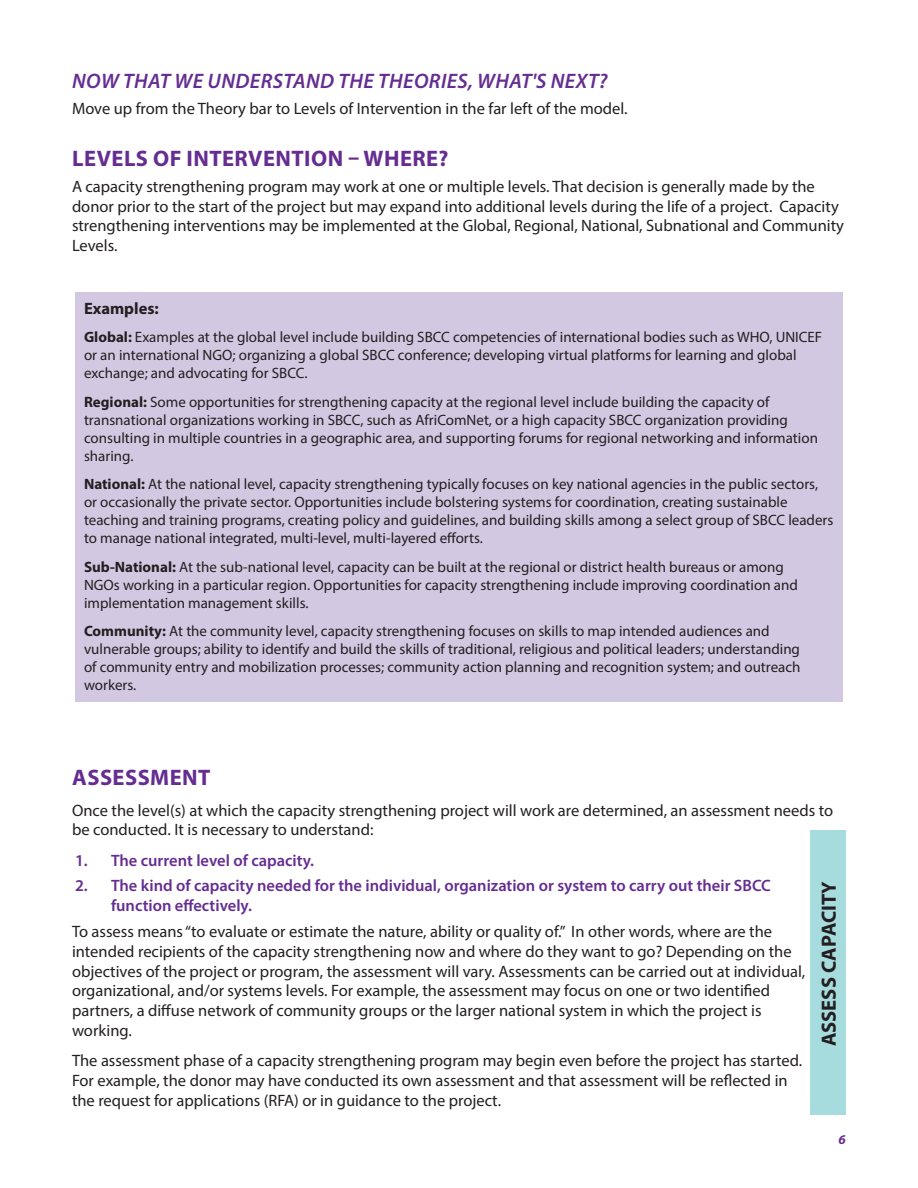
<style>
.page{position:relative;width:918px;height:1188px;background:#fff}
.page>*{position:absolute;margin:0;border:0;box-sizing:border-box;transform-origin:0 0}
.Subtitle1{font:700 22.5px "Myriad Pro";letter-spacing:.02em;color:#652d91}
.Subtitle2{font:italic 600 21px "Myriad Pro";letter-spacing:.02em;color:#652d91}
.t1{font:700 20.55px "Myriad Pro";color:#231f20}
.t2{font:16.5px/19.8px "Myriad Pro";color:#231f20}
.t3{font:600 16.5px/19.8px "Myriad Pro";color:#652d91}
.t4{font:700 16.5px "Myriad Pro";color:#231f20}
.t5{font:15px/18px "Myriad Pro";color:#231f20}
.t6{font:italic 700 13.5px "Myriad Pro";color:#652d91}
.s1{font-weight:700}
</style>
<div class="page">
<div style="left:811px;top:830px;width:35px;height:284px;background:#a7dcdf"></div>
<div style="left:75px;top:292px;width:768px;height:410px;background:#d3c8e2"></div>
<p class="Subtitle2" style="left:72px;top:67px;width:537px">NOW THAT WE UNDERSTAND THE THEORIES, WHAT'S NEXT?</p>
<p class="t2" style="left:72px;top:98px;width:557px">Move up from the Theory bar to Levels of Intervention in the far left of the model.</p>
<p class="Subtitle1" style="left:72px;top:144px;width:378px">LEVELS OF INTERVENTION – WHERE?</p>
<p class="t2" style="left:72px;top:176px;width:774px">A capacity strengthening program may work at one or multiple levels. That decision is generally made by the donor prior to the start of the project but may expand into additional levels during the life of a project. Capacity strengthening interventions may be implemented at the Global, Regional, National, Subnational and Community Levels.</p>
<p class="t4" style="left:84px;top:298px;width:76px">Examples:</p>
<p class="t5" style="left:84px;top:328px;width:740px"><span class="s1">Global:</span> Examples at the global level include building SBCC competencies of international bodies such as WHO, UNICEF or an international NGO; organizing a global SBCC conference; developing virtual platforms for learning and global exchange; and advocating for SBCC.</p>
<p class="t5" style="left:84px;top:393px;width:736px"><span class="s1">Regional:</span> Some opportunities for strengthening capacity at the regional level include building the capacity of transnational organizations working in SBCC, such as AfriComNet, or a high capacity SBCC organization providing consulting in multiple countries in a geographic area, and supporting forums for regional networking and information sharing.</p>
<p class="t5" style="left:84px;top:475px;width:751px"><span class="s1">National:</span> At the national level, capacity strengthening typically focuses on key national agencies in the public sectors, or occasionally the private sector. Opportunities include bolstering systems for coordination, creating sustainable teaching and training programs, creating policy and guidelines, and building skills among a select group of SBCC leaders to manage national integrated, multi-level, multi-layered efforts.</p>
<p class="t5" style="left:84px;top:558px;width:715px"><span class="s1">Sub-National:</span> At the sub-national level, capacity can be built at the regional or district health bureaus or among<br>NGOs working in a particular region. Opportunities for capacity strengthening include improving coordination and implementation management skills.</p>
<p class="t5" style="left:84px;top:622px;width:718px"><span class="s1">Community:</span> At the community level, capacity strengthening focuses on skills to map intended audiences and vulnerable groups; ability to identify and build the skills of traditional, religious and political leaders; understanding of community entry and mobilization processes; community action planning and recognition system; and outreach workers.</p>
<p class="Subtitle1" style="left:72px;top:763px;width:140px">ASSESSMENT</p>
<p class="t2" style="left:72px;top:800px;width:763px">Once the level(s) at which the capacity strengthening project will work are determined, an assessment needs to be conducted. It is necessary to understand:</p>
<p class="t3" style="left:75px;top:850px;width:241px">1. The current level of capacity.</p>
<p class="t3" style="left:111px;top:876px;width:662px;text-indent:-36px">2. The kind of capacity needed for the individual, organization or system to carry out their SBCC function effectively.</p>
<p class="t2" style="left:72px;top:921px;width:735px">To assess means “to evaluate or estimate the nature, ability or quality of.” In other words, where are the intended recipients of the capacity strengthening now and where do they want to go? Depending on the objectives of the project or program, the assessment will vary. Assessments can be carried out at individual, organizational, and/or systems levels. For example, the assessment may focus on one or two identified partners, a diffuse network of community groups or the larger national system in which the project is working.</p>
<p class="t2" style="left:72px;top:1051px;width:732px">The assessment phase of a capacity strengthening program may begin even before the project has started.<br>For example, the donor may have conducted its own assessment and that assessment will be reflected in the request for applications (RFA) or in guidance to the project.</p>
<p class="t1" style="left:815px;top:1046px;width:167px;rotate:-90deg">ASSESS CAPACITY</p>
<p class="t6" style="left:838px;top:1131px;width:9px">6</p>
</div>
